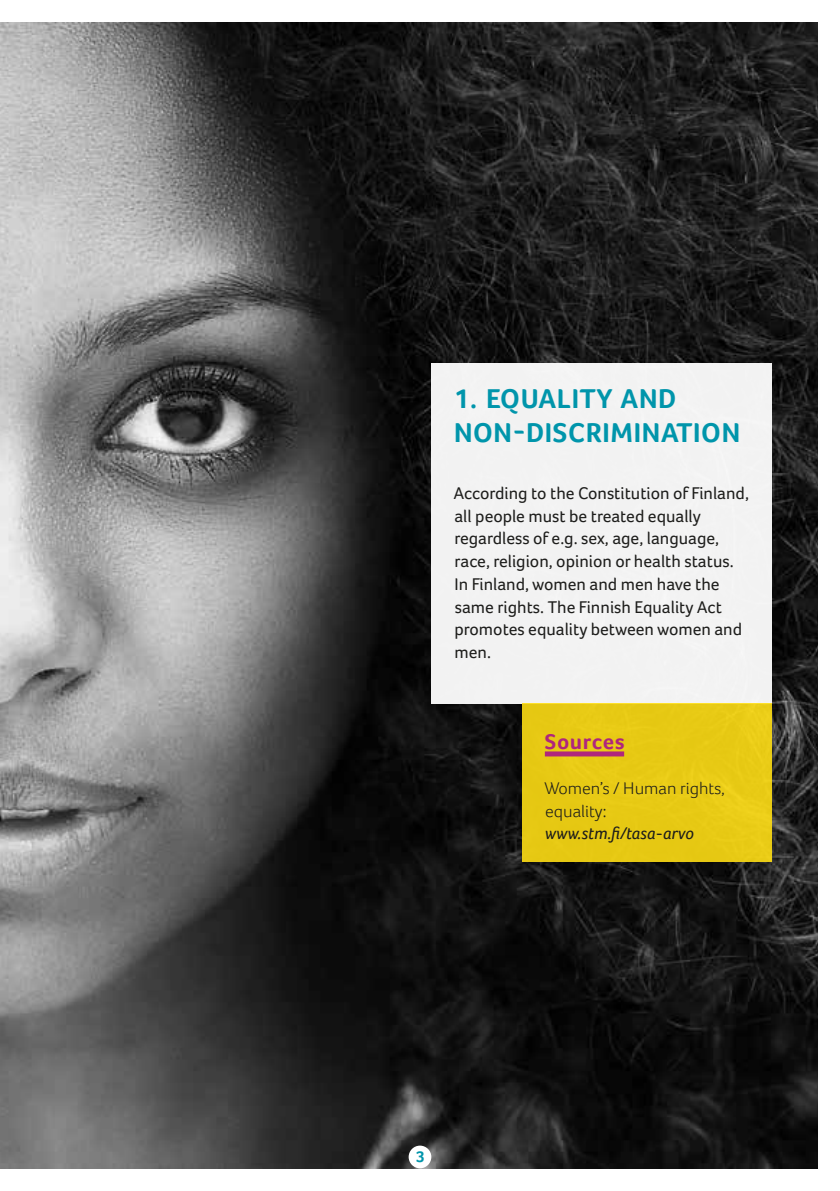
<style>
.page{position:relative;width:840px;height:1191px;background:#fff}
.page>*{position:absolute;margin:0;border:0;box-sizing:border-box;transform-origin:0 0}
.t1{font:700 28px/34px "Foco";letter-spacing:.025em;color:#0095ab}
.t2{font:700 22px "Foco";letter-spacing:.03em;color:#af267d}
.t3{font:17.6px/22.6px "Foco";color:#1d1d1b}
.t4{font:300 17.6px/22.6px "Foco";color:#1d1d1b}
.t5{font:italic 17.6px "Foco";color:#1d1d1b}
.t6{font:700 16px "Foco";color:#0095ab}
</style>
<div class="page">
<img style="left:0;top:23px;width:816px;height:1145px">
<div style="left:408px;top:1145px;width:23px;height:23px;background:#fff;border-radius:50%"></div>
<div style="left:431px;top:363px;width:340px;height:340px;background:#f2f2f2"></div>
<div style="left:522px;top:703px;width:249px;height:159px;background:#e7c914"></div>
<div style="left:544px;top:751px;width:79px;height:5px;background:#af267d"></div>
<h1 class="t1" style="left:454px;top:381px;width:287px">1. EQUALITY AND<br>NON-DISCRIMINATION</h1>
<p class="t3" style="left:453px;top:482px;width:297px">According to the Constitution of Finland, all people must be treated equally regardless of e.g. sex, age, language, race, religion, opinion or health status.<br>In Finland, women and men have the same rights. The Finnish Equality Act promotes equality between women and men.</p>
<p class="t2" style="left:544px;top:728px;width:81px">Sources</p>
<p class="t4" style="left:544px;top:776px;width:182px">Women’s / Human rights, equality:</p>
<p class="t5" style="left:544px;top:823px;width:150px">www.stm.fi/tasa-arvo</p>
<p class="t6" style="left:416px;top:1147px;width:10px">3</p>
</div>
